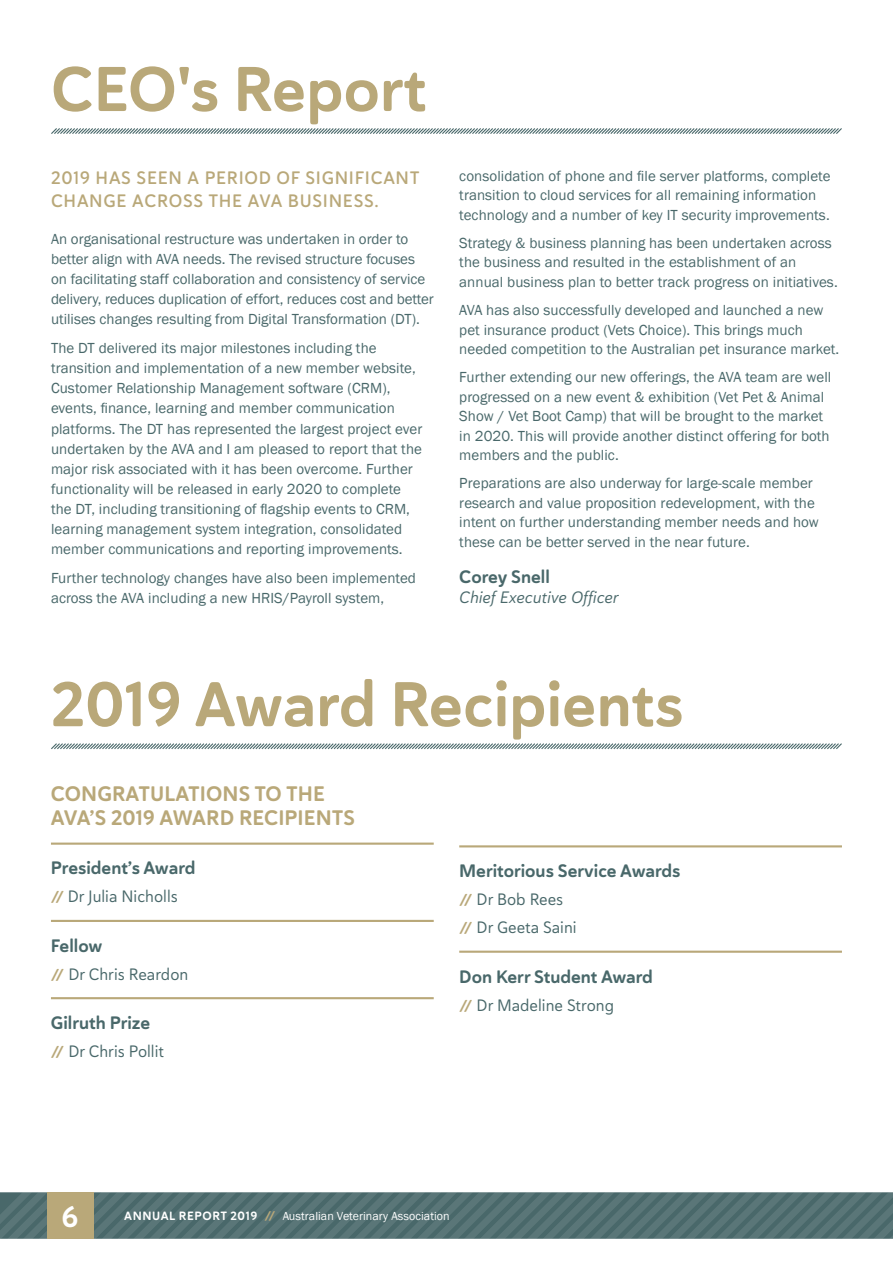
<style>
.page{position:relative;width:893px;height:1263px;background:#fff}
.page>*{position:absolute;margin:0;border:0;box-sizing:border-box;transform-origin:0 0}
.t1{font:63px "Haboro Soft Nor Bol";color:#b9a879}
.t2{font:30px "Haboro Soft Nor Bol";color:#fff}
.t3{font:21px/24px "Haboro Soft Nor Bol";letter-spacing:.005em;color:#b9a879}
.t4{font:18px "Haboro Soft Nor Bol";color:#49686a}
.t5{font:18px/23.1px "Haboro Soft Nor Dem";letter-spacing:.04em;color:#b9a879}
.t6{font:16.5px/28px "Haboro Soft Nor Reg";color:#49686a}
.t7{font:16.5px "Haboro Soft Nor Reg It";color:#49686a}
.t8{font:15px/20.1px "Franklin Gothic";letter-spacing:.005em;color:#49686a}
.t9{font:12px "Franklin Gothic";letter-spacing:.005em;color:#fff}
.s1{font-family:"Haboro Soft Nor Bol";font-size:15px;color:#b9a879}
.s2{font-family:"Haboro Soft Nor Bol"}
.s3{font-family:"Haboro Soft Nor Bol";color:#b9a879}
</style>
<div class="page">
<svg style="left:0;top:1192px;width:893px;height:47px;background:#547173"></svg>
<div style="left:47px;top:1192px;width:47px;height:47px;background:#b9a879"></div>
<svg style="left:51px;top:128px;width:791px;height:6px;background:#abb9ba"></svg>
<svg style="left:51px;top:743px;width:791px;height:7px"></svg>
<hr style="left:51px;top:842px;width:383px;height:3px;background:#b9a879">
<hr style="left:51px;top:920px;width:383px;height:2px;background:#b9a879">
<hr style="left:51px;top:997px;width:383px;height:2px;background:#b9a879">
<hr style="left:459px;top:845px;width:383px;height:2px;background:#b9a879">
<hr style="left:459px;top:951px;width:383px;height:2px;background:#b9a879">
<h1 class="t1" style="left:51px;top:48px;width:377px">CEO's Report</h1>
<p class="t5" style="left:51px;top:166px;width:370px">2019 HAS SEEN A PERIOD OF SIGNIFICANT<br>CHANGE ACROSS THE AVA BUSINESS.</p>
<p class="t8" style="left:51px;top:229px;width:384px">An organisational restructure was undertaken in order to better align with AVA needs. The revised structure focuses on facilitating staff collaboration and consistency of service delivery, reduces duplication of effort, reduces cost and better utilises changes resulting from Digital Transformation (DT).</p>
<p class="t8" style="left:51px;top:338px;width:373px">The DT delivered its major milestones including the transition and implementation of a new member website, Customer Relationship Management software (CRM), events, finance, learning and member communication platforms. The DT has represented the largest project ever undertaken by the AVA and I am pleased to report that the major risk associated with it has been overcome. Further functionality will be released in early 2020 to complete the DT, including transitioning of flagship events to CRM, learning management system integration, consolidated member communications and reporting improvements.</p>
<p class="t8" style="left:51px;top:568px;width:366px">Further technology changes have also been implemented across the AVA including a new HRIS/Payroll system,</p>
<p class="t8" style="left:459px;top:166px;width:373px;line-height:19.5px">consolidation of phone and file server platforms, complete transition to cloud services for all remaining information technology and a number of key IT security improvements.</p>
<p class="t8" style="left:459px;top:233px;width:380px;line-height:19.5px">Strategy &amp; business planning has been undertaken across the business and resulted in the establishment of an annual business plan to better track progress on initiatives.</p>
<p class="t8" style="left:459px;top:301px;width:382px;line-height:19.5px">AVA has also successfully developed and launched a new pet insurance product (Vets Choice). This brings much needed competition to the Australian pet insurance market.</p>
<p class="t8" style="left:459px;top:368px;width:374px;line-height:19.5px">Further extending our new offerings, the AVA team are well progressed on a new event &amp; exhibition (Vet Pet &amp; Animal Show / Vet Boot Camp) that will be brought to the market in 2020. This will provide another distinct offering for both members and the public.</p>
<p class="t8" style="left:459px;top:474px;width:361px;line-height:19.5px">Preparations are also underway for large-scale member research and value proposition redevelopment, with the intent on further understanding member needs and how these can be better served in the near future.</p>
<p class="t4" style="left:459px;top:565px;width:92px">Corey Snell</p>
<p class="t7" style="left:459px;top:587px;width:161px">Chief Executive Officer</p>
<h1 class="t1" style="left:51px;top:663px;width:634px">2019 Award Recipients</h1>
<h3 class="t3" style="left:51px;top:782px;width:305px">CONGRATULATIONS TO THE<br>AVA’S 2019 AWARD RECIPIENTS</h3>
<p class="t4" style="left:51px;top:856px;width:146px">President’s Award</p>
<p class="t6" style="left:51px;top:883px;width:128px"><span class="s1">//</span> Dr Julia Nicholls</p>
<p class="t4" style="left:51px;top:934px;width:53px">Fellow</p>
<p class="t6" style="left:51px;top:960px;width:139px"><span class="s1">//</span> Dr Chris Reardon</p>
<p class="t4" style="left:51px;top:1011px;width:101px">Gilruth Prize</p>
<p class="t6" style="left:51px;top:1037px;width:115px"><span class="s1">//</span> Dr Chris Pollit</p>
<p class="t4" style="left:459px;top:859px;width:223px">Meritorious Service Awards</p>
<p class="t6" style="left:459px;top:885px;width:119px"><span class="s1">//</span> Dr Bob Rees <span class="s1">//</span> Dr Geeta Saini</p>
<p class="t4" style="left:459px;top:964px;width:195px">Don Kerr Student Award</p>
<p class="t6" style="left:459px;top:991px;width:156px"><span class="s1">//</span> Dr Madeline Strong</p>
<h2 class="t2" style="left:62px;top:1197px;width:19px">6</h2>
<p class="t9" style="left:124px;top:1208px;width:327px"><span class="s2">ANNUAL REPORT 2019</span> <span class="s3">//</span> Australian Veterinary Association</p>
</div>
